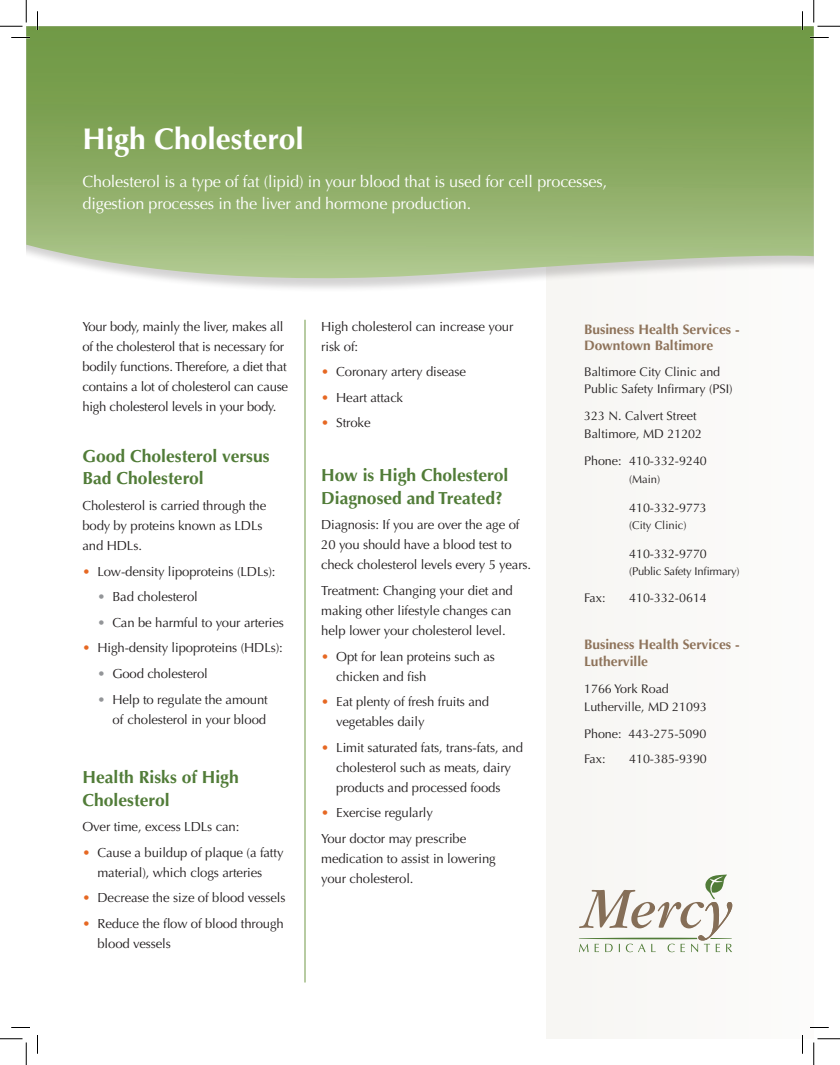
<style>
.page{position:relative;width:840px;height:1065px;background:#fff}
.page>*{position:absolute;margin:0;border:0;box-sizing:border-box;transform-origin:0 0}
.t1{font:700 30px "Optima";color:#fff}
.indents_w_bullets{font:700 17.5px/22.5px "Optima";color:#517c38}
.t2{font:16.25px/22.5px "Optima";letter-spacing:-.01em;color:#fff}
.t3{font:700 13.75px/16.5px "Optima";color:#8e735a}
.indents_w_bullets-2{font:13.12px/20px "Optima";letter-spacing:-.01em;color:#231f20}
.t4{font:12.5px/17.5px "Optima";color:#231f20}
.t5{font:11.25px "Optima";letter-spacing:-.02em;color:#231f20}
.t6{font:11.25px "Optima";color:#231f20}
.s1{color:#e66823}
.s2{color:#939598}
</style>
<div class="page">
<div style="left:546px;top:150px;width:268px;height:889px;background:#f7f6f3"></div>
<svg style="left:26px;top:26px;width:788px;height:262px;background:#8fae6a"></svg>
<hr style="left:305px;top:320px;width:1px;height:662px;background:#709946">
<svg style="left:579px;top:875px;width:153px;height:77px"></svg>
<svg style="left:11px;top:37px;width:19px;height:1px"></svg>
<svg style="left:810px;top:37px;width:19px;height:1px"></svg>
<svg style="left:11px;top:1027px;width:19px;height:1px"></svg>
<svg style="left:810px;top:1027px;width:19px;height:1px"></svg>
<svg style="left:37px;top:11px;width:1px;height:19px"></svg>
<svg style="left:37px;top:1035px;width:1px;height:19px"></svg>
<svg style="left:802px;top:11px;width:1px;height:19px"></svg>
<svg style="left:802px;top:1035px;width:1px;height:19px"></svg>
<svg style="left:0;top:0;width:27px;height:27px"></svg>
<svg style="left:0;top:1039px;width:27px;height:26px"></svg>
<svg style="left:814px;top:0;width:26px;height:27px"></svg>
<svg style="left:814px;top:1039px;width:26px;height:26px"></svg>
<p class="t1" style="left:82px;top:122px;width:223px">High Cholesterol</p>
<p class="t2" style="left:82px;top:170px;width:526px">Cholesterol is a type of fat (lipid) in your blood that is used for cell processes, digestion processes in the liver and hormone production.</p>
<p class="indents_w_bullets-2" style="left:82px;top:316px;width:207px">Your body, mainly the liver, makes all of the cholesterol that is necessary for bodily functions. Therefore, a diet that contains a lot of cholesterol can cause high cholesterol levels in your body.</p>
<p class="indents_w_bullets" style="left:82px;top:445px;width:189px">Good Cholesterol versus<br>Bad Cholesterol</p>
<p class="indents_w_bullets-2" style="left:82px;top:496px;width:185px">Cholesterol is carried through the body by proteins known as LDLs and HDLs.</p>
<p class="indents_w_bullets-2" style="left:82px;top:561px;width:195px"><span class="s1">•</span> Low-density lipoproteins (LDLs):</p>
<p class="indents_w_bullets-2" style="left:98px;top:587px;width:102px"><span class="s2">•</span> Bad cholesterol</p>
<p class="indents_w_bullets-2" style="left:98px;top:613px;width:188px"><span class="s2">•</span> Can be harmful to your arteries</p>
<p class="indents_w_bullets-2" style="left:82px;top:638px;width:202px"><span class="s1">•</span> High-density lipoproteins (HDLs):</p>
<p class="indents_w_bullets-2" style="left:98px;top:664px;width:112px"><span class="s2">•</span> Good cholesterol</p>
<p class="indents_w_bullets-2" style="left:98px;top:689px;width:172px;text-align:right"><span class="s2">•</span> Help to regulate the amount of cholesterol in your blood</p>
<p class="indents_w_bullets" style="left:82px;top:766px;width:158px">Health Risks of High<br>Cholesterol</p>
<p class="indents_w_bullets-2" style="left:82px;top:817px;width:158px">Over time, excess LDLs can:</p>
<p class="indents_w_bullets-2" style="left:82px;top:843px;width:203px;text-align:center"><span class="s1">•</span> Cause a buildup of plaque (a fatty material), which clogs arteries</p>
<p class="indents_w_bullets-2" style="left:82px;top:888px;width:205px"><span class="s1">•</span> Decrease the size of blood vessels</p>
<p class="indents_w_bullets-2" style="left:98px;top:914px;width:188px;text-indent:-15px"><span class="s1">•</span> Reduce the flow of blood through blood vessels</p>
<p class="indents_w_bullets-2" style="left:321px;top:316px;width:194px">High cholesterol can increase your risk of:</p>
<p class="indents_w_bullets-2" style="left:321px;top:362px;width:146px"><span class="s1">•</span> Coronary artery disease</p>
<p class="indents_w_bullets-2" style="left:321px;top:388px;width:83px"><span class="s1">•</span> Heart attack</p>
<p class="indents_w_bullets-2" style="left:321px;top:413px;width:51px"><span class="s1">•</span> Stroke</p>
<p class="indents_w_bullets" style="left:321px;top:464px;width:189px">How is High Cholesterol<br>Diagnosed and Treated?</p>
<p class="indents_w_bullets-2" style="left:321px;top:515px;width:211px">Diagnosis: If you are over the age of<br>20 you should have a blood test to check cholesterol levels every 5 years.</p>
<p class="indents_w_bullets-2" style="left:321px;top:581px;width:193px;text-align:justify">Treatment: Changing your diet and making other lifestyle changes can help lower your cholesterol level.</p>
<p class="indents_w_bullets-2" style="left:336px;top:646px;width:160px;text-indent:-15px"><span class="s1">•</span> Opt for lean proteins such as chicken and fish</p>
<p class="indents_w_bullets-2" style="left:336px;top:692px;width:155px;text-indent:-15px"><span class="s1">•</span> Eat plenty of fresh fruits and vegetables daily</p>
<p class="indents_w_bullets-2" style="left:321px;top:738px;width:203px;text-align:center"><span class="s1">•</span> Limit saturated fats, trans-fats, and cholesterol such as meats, dairy products and processed foods</p>
<p class="indents_w_bullets-2" style="left:321px;top:803px;width:113px"><span class="s1">•</span> Exercise regularly</p>
<p class="indents_w_bullets-2" style="left:321px;top:829px;width:176px">Your doctor may prescribe medication to assist in lowering your cholesterol.</p>
<p class="t3" style="left:584px;top:321px;width:157px">Business Health Services -<br>Downtown Baltimore</p>
<p class="t4" style="left:584px;top:364px;width:150px;line-height:16.5px">Baltimore City Clinic and<br>Public Safety Infirmary (PSI)</p>
<p class="t4" style="left:584px;top:407px;width:120px">323 N. Calvert Street<br>Baltimore, MD 21202</p>
<p class="t4" style="left:584px;top:452px;width:124px">Phone: 410-332-9240</p>
<p class="t5" style="left:629px;top:472px;width:33px">(Main)</p>
<p class="t4" style="left:629px;top:499px;width:79px">410-332-9773</p>
<p class="t6" style="left:629px;top:519px;width:59px">(City Clinic)</p>
<p class="t4" style="left:629px;top:545px;width:79px">410-332-9770</p>
<p class="t5" style="left:629px;top:565px;width:112px">(Public Safety Infirmary)</p>
<p class="t4" style="left:584px;top:589px;width:23px">Fax:</p>
<p class="t4" style="left:629px;top:589px;width:79px">410-332-0614</p>
<p class="t3" style="left:584px;top:637px;width:157px">Business Health Services -<br>Lutherville</p>
<p class="t4" style="left:584px;top:681px;width:124px">1766 York Road<br>Lutherville, MD 21093</p>
<p class="t4" style="left:584px;top:722px;width:124px;line-height:25px">Phone: 443-275-5090<br>Fax:</p>
<p class="t4" style="left:629px;top:751px;width:79px">410-385-9390</p>
</div>
